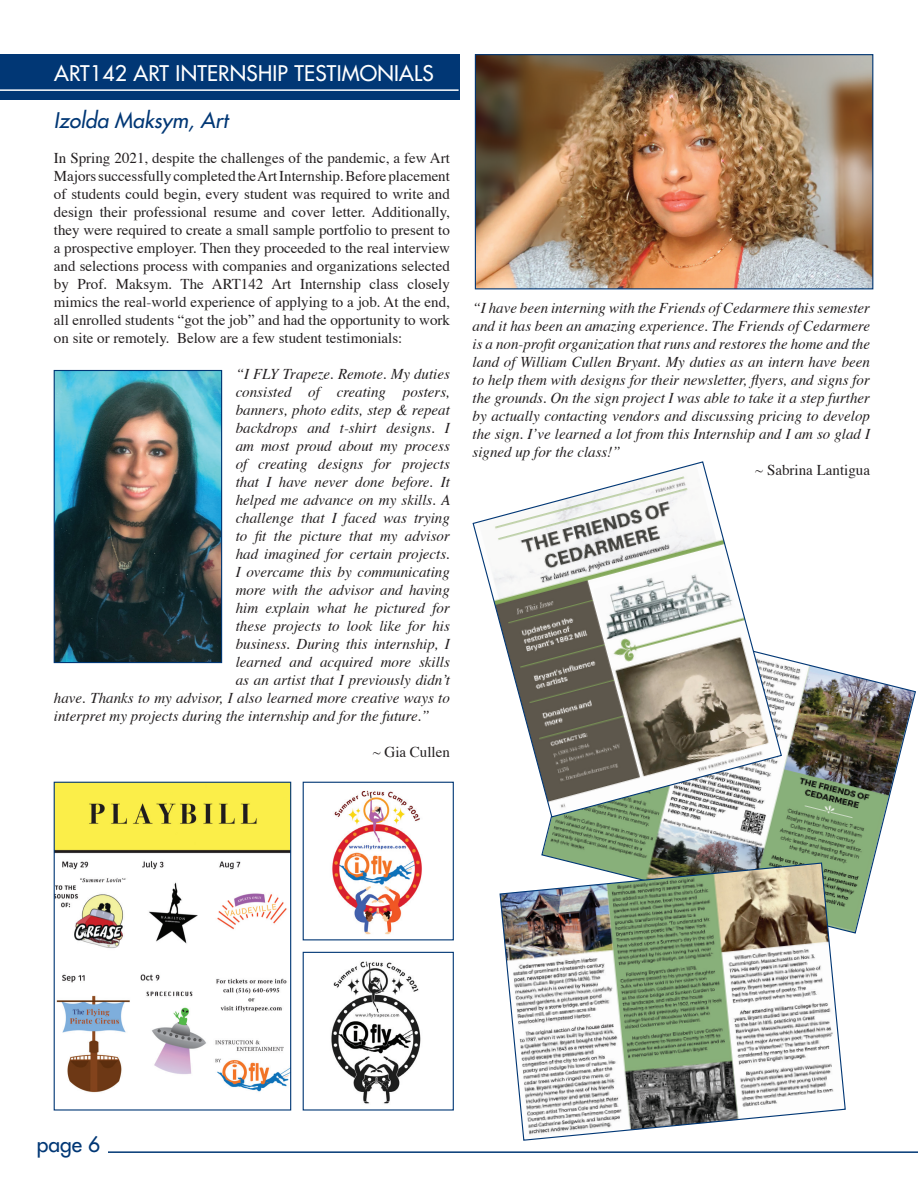
<style>
.page{position:relative;width:918px;height:1188px;background:#fff}
.page>*{position:absolute;margin:0;border:0;box-sizing:border-box;transform-origin:0 0}
.t1{font:21px "Futura";letter-spacing:.01em;color:#fff}
.t2{font:italic 21px "Futura";color:#013775}
.t3{font:21px "Futura";color:#013775}
.t4{font:italic 15px/18px "Times";color:#231f20;text-align:justify}
.t5{font:15px/18px "Times";color:#231f20;text-align:justify}
</style>
<div class="page">
<hr style="left:108px;top:1151px;width:810px;height:2px;background:#013775">
<div style="left:0;top:54px;width:460px;height:46px;background:#013775"></div>
<hr style="left:0;top:89px;width:459px;height:2px;background:#fff">
<img style="left:477px;top:56px;width:394px;height:231px">
<div style="left:475px;top:54px;width:398px;height:235px;border:1px solid #013775"></div>
<img style="left:541px;top:658px;width:375px;height:276px">
<svg style="left:472px;top:461px;width:311px;height:357px"></svg>
<img style="left:499px;top:862px;width:347px;height:279px">
<img style="left:56px;top:372px;width:164px;height:289px">
<div style="left:54px;top:370px;width:168px;height:293px;border:1px solid #013775"></div>
<img style="left:332px;top:790px;width:90px;height:145px">
<div style="left:303px;top:782px;width:151px;height:158px;border:1px solid #013775"></div>
<img style="left:331px;top:961px;width:90px;height:143px">
<div style="left:303px;top:952px;width:151px;height:159px;border:1px solid #013775"></div>
<img style="left:56px;top:784px;width:233px;height:309px">
<div style="left:54px;top:782px;width:237px;height:329px;border:1px solid #013775"></div>
<p class="t1" style="left:54px;top:60px;width:381px">ART142 ART INTERNSHIP TESTIMONIALS</p>
<p class="t2" style="left:54px;top:107px;width:175px">Izolda Maksym, Art</p>
<p class="t5" style="left:54px;top:150px;width:398px">In Spring 2021, despite the challenges of the pandemic, a few Art Majors successfully completed the Art Internship. Before placement of students could begin, every student was required to write and design their professional resume and cover letter. Additionally, they were required to create a small sample portfolio to present to a prospective employer. Then they proceeded to the real interview and selections process with companies and organizations selected by Prof. Maksym. The ART142 Art Internship class closely mimics the real-world experience of applying to a job. At the end, all enrolled students “got the job” and had the opportunity to work on site or remotely. Below are a few student testimonials:</p>
<p class="t4" style="left:236px;top:366px;width:216px">“I FLY Trapeze. Remote. My duties</p>
<p class="t4" style="left:236px;top:384px;width:216px">consisted of creating posters,</p>
<p class="t4" style="left:236px;top:402px;width:216px">banners, photo edits, step &amp; repeat</p>
<p class="t4" style="left:236px;top:420px;width:216px">backdrops and t-shirt designs. I</p>
<p class="t4" style="left:236px;top:438px;width:216px">am most proud about my process</p>
<p class="t4" style="left:236px;top:456px;width:216px">of creating designs for projects</p>
<p class="t4" style="left:236px;top:474px;width:216px">that I have never done before. It</p>
<p class="t4" style="left:236px;top:492px;width:216px">helped me advance on my skills. A</p>
<p class="t4" style="left:236px;top:510px;width:216px">challenge that I faced was trying</p>
<p class="t4" style="left:236px;top:528px;width:216px">to fit the picture that my advisor</p>
<p class="t4" style="left:236px;top:546px;width:216px">had imagined for certain projects.</p>
<p class="t4" style="left:236px;top:564px;width:216px">I overcame this by communicating</p>
<p class="t4" style="left:236px;top:582px;width:216px">more with the advisor and having</p>
<p class="t4" style="left:236px;top:600px;width:216px">him explain what he pictured for</p>
<p class="t4" style="left:236px;top:618px;width:216px">these projects to look like for his</p>
<p class="t4" style="left:236px;top:636px;width:216px">business. During this internship, I</p>
<p class="t4" style="left:236px;top:654px;width:216px">learned and acquired more skills</p>
<p class="t4" style="left:236px;top:672px;width:216px">as an artist that I previously didn’t</p>
<p class="t4" style="left:54px;top:690px;width:398px">have. Thanks to my advisor, I also learned more creative ways to</p>
<p class="t4" style="left:54px;top:708px;width:377px">interpret my projects during the internship and for the future.”</p>
<p class="t5" style="left:373px;top:744px;width:79px">~ Gia Cullen</p>
<p class="t4" style="left:472px;top:300px;width:399px">“I have been interning with the Friends of Cedarmere this semester and it has been an amazing experience. The Friends of Cedarmere is a non-profit organization that runs and restores the home and the land of William Cullen Bryant. My duties as an intern have been to help them with designs for their newsletter, flyers, and signs for the grounds. On the sign project I was able to take it a step further by actually contacting vendors and discussing pricing to develop the sign. I’ve learned a lot from this Internship and I am so glad I signed up for the class!”</p>
<p class="t5" style="left:755px;top:462px;width:116px">~ Sabrina Lantigua</p>
<p class="t3" style="left:37px;top:1130px;width:65px">page 6</p>
</div>
